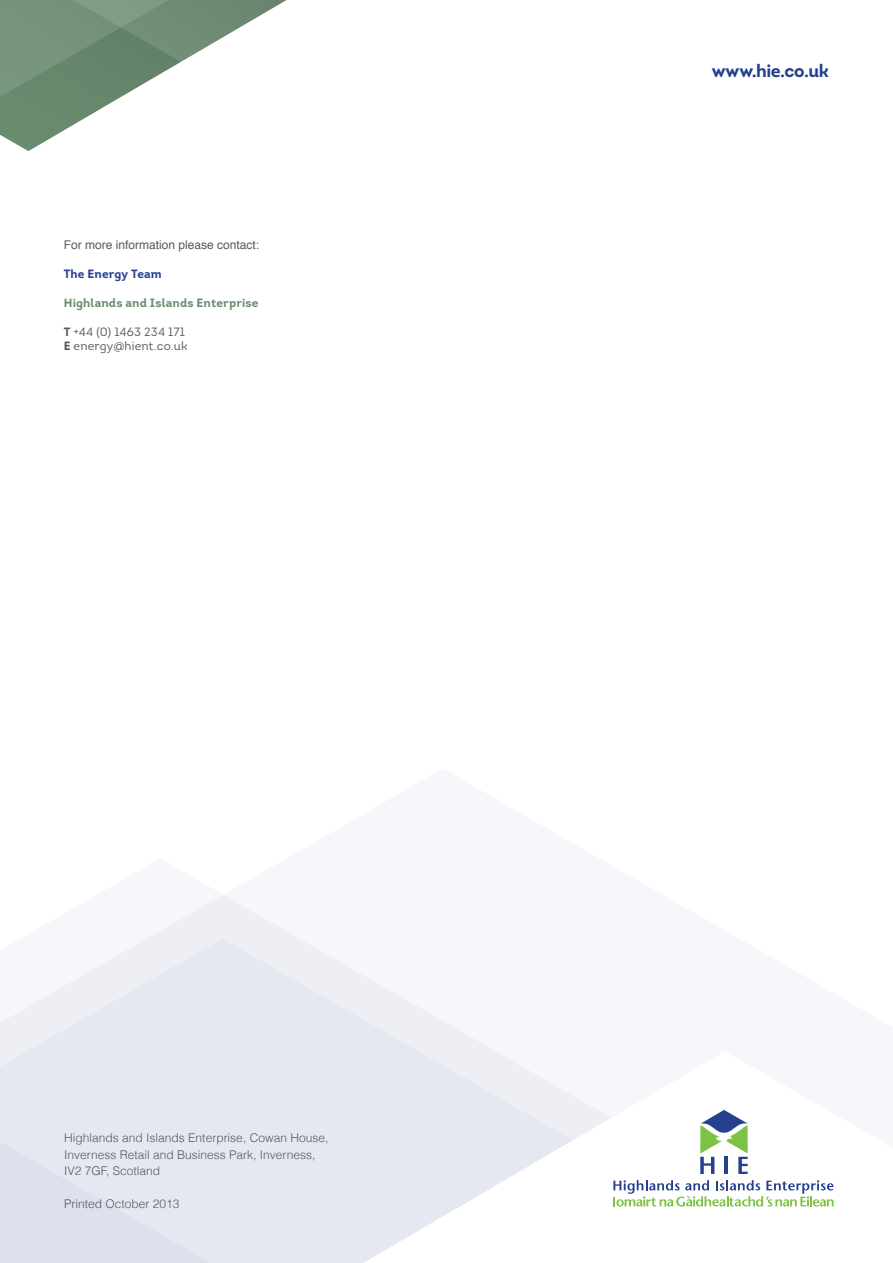
<style>
.page{position:relative;width:893px;height:1263px;background:#fff}
.page>*{position:absolute;margin:0;border:0;box-sizing:border-box;transform-origin:0 0}
.t1{font:700 18px "Intro";letter-spacing:-.025em;color:#25408f}
.t2{font:300 12px/16.5px "Helvetica";color:#58595b}
.t3{font:12px/14.4px "Intro";letter-spacing:.02em;color:#58595b}
.t4{font:12px "Helvetica";color:#58595b}
.t5{font:700 12px "Intro";letter-spacing:.015em;color:#6b8c6f}
.t6{font:700 12px "Intro";letter-spacing:.015em;color:#25408f}
.s1{font-weight:700}
</style>
<div class="page">
<svg style="left:0;top:895px;width:495px;height:368px"></svg>
<div style="left:0;top:1119px;width:236px;height:144px;background:#e5e8f1"></div>
<svg style="left:363px;top:1051px;width:471px;height:212px"></svg>
<svg style="left:700px;top:1110px;width:48px;height:64px"></svg>
<svg style="left:613px;top:1180px;width:221px;height:26px"></svg>
<svg style="left:0;top:0;width:287px;height:151px"></svg>
<p class="t4" style="left:64px;top:236px;width:197px">For more information please contact:</p>
<p class="t6" style="left:64px;top:266px;width:99px">The Energy Team</p>
<p class="t5" style="left:64px;top:295px;width:196px">Highlands and Islands Enterprise</p>
<p class="t3" style="left:64px;top:324px;width:125px"><span class="s1">T</span> +44 (0) 1463 234 171<br><span class="s1">E</span> energy@hient.co.uk</p>
<p class="t2" style="left:64px;top:1129px;width:266px">Highlands and Islands Enterprise, Cowan House,<br>Inverness Retail and Business Park, Inverness,<br>IV2 7GF, Scotland</p>
<p class="t2" style="left:64px;top:1195px;width:117px">Printed October 2013</p>
<h1 class="t1" style="left:712px;top:59px;width:119px">www.hie.co.uk</h1>
</div>
